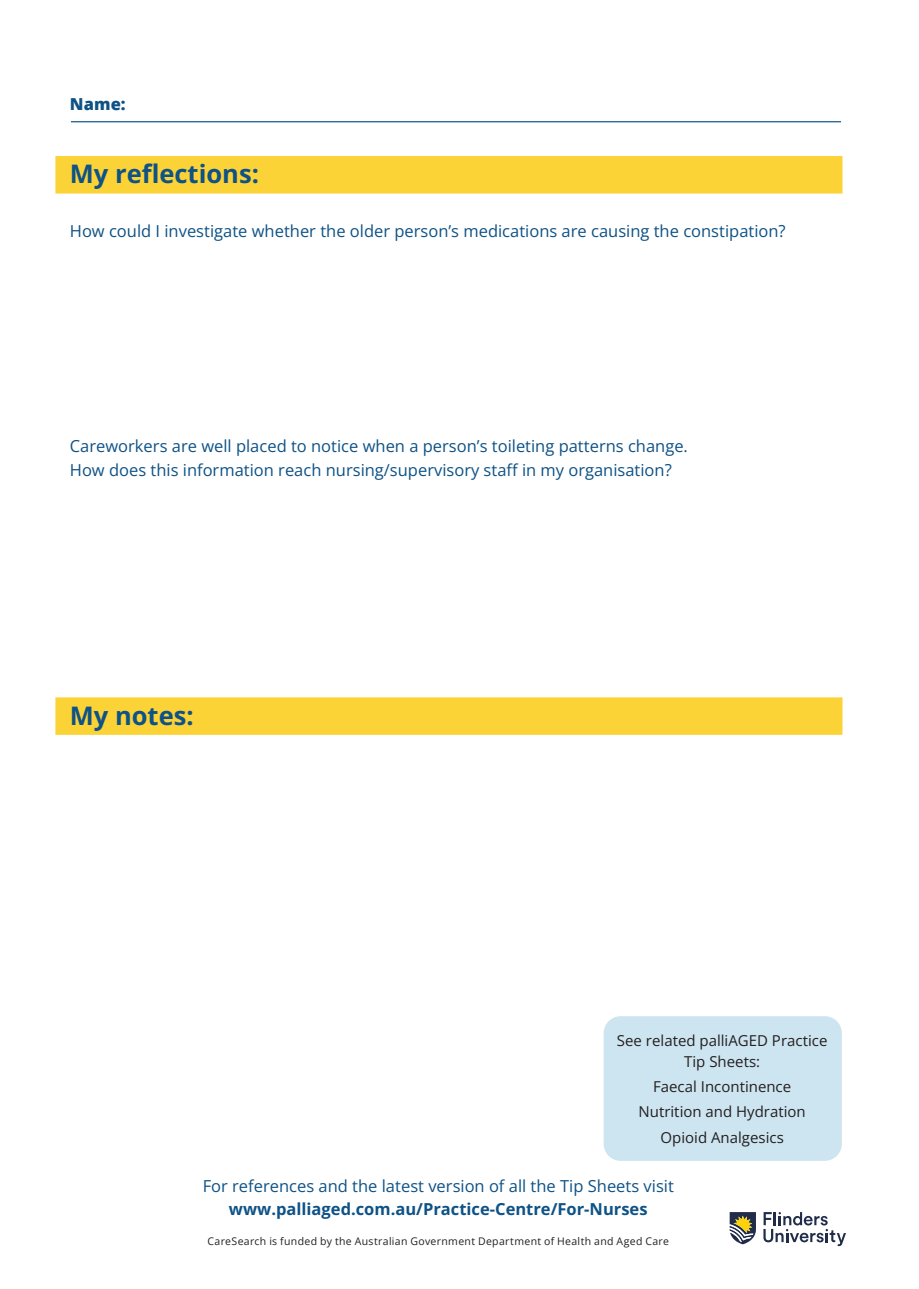
<style>
.page{position:relative;width:919px;height:1289px;background:#fff}
.page>*{position:absolute;margin:0;border:0;box-sizing:border-box;transform-origin:0 0}
.My_reflections_My_notes{font:700 25.5px "Open Sans";color:#0e5286}
.Blue_Reflection_questions{font:16.5px/24px "Open Sans";color:#0e5286}
.t1{font:700 16.5px "Open Sans";color:#0e5286}
.Name{font:800 16.5px "Open Sans";color:#0e5286}
.Centred_text{font:15px/21px "Open Sans";color:#231f20;text-align:center}
.t2{font:10.5px "Open Sans";letter-spacing:.03em;color:#231f20}
</style>
<div class="page">
<svg style="left:729px;top:1212px;width:26px;height:32px"></svg>
<svg style="left:763px;top:1212px;width:83px;height:34px"></svg>
<hr style="left:71px;top:121px;width:770px;height:1px;background:#0e5286">
<div style="left:55px;top:156px;width:787px;height:37px;background:#fcd337"></div>
<div style="left:55px;top:697px;width:787px;height:38px;background:#fcd337"></div>
<div style="left:603px;top:1016px;width:238px;height:144px;background:#cde5f0;border-radius:17px"></div>
<p class="Name" style="left:70px;top:92px;width:57px">Name:</p>
<h2 class="My_reflections_My_notes" style="left:70px;top:156px;width:190px">My reflections:</h2>
<p class="Blue_Reflection_questions" style="left:70px;top:218px;width:717px">How could I investigate whether the older person’s medications are causing the constipation?</p>
<p class="Blue_Reflection_questions" style="left:70px;top:434px;width:619px">Careworkers are well placed to notice when a person’s toileting patterns change.<br>How does this information reach nursing/supervisory staff in my organisation?</p>
<h2 class="My_reflections_My_notes" style="left:70px;top:698px;width:125px">My notes:</h2>
<p class="Centred_text" style="left:617px;top:1029px;width:212px">See related palliAGED Practice<br>Tip Sheets:</p>
<p class="Centred_text" style="left:653px;top:1075px;width:140px">Faecal Incontinence</p>
<p class="Centred_text" style="left:638px;top:1101px;width:169px">Nutrition and Hydration</p>
<p class="Centred_text" style="left:660px;top:1126px;width:125px">Opioid Analgesics</p>
<p class="Blue_Reflection_questions" style="left:203px;top:1173px;width:472px">For references and the latest version of all the Tip Sheets visit</p>
<p class="t1" style="left:229px;top:1197px;width:420px">www.palliaged.com.au/Practice-Centre/For-Nurses</p>
<p class="t2" style="left:207px;top:1233px;width:463px">CareSearch is funded by the Australian Government Department of Health and Aged Care</p>
</div>
